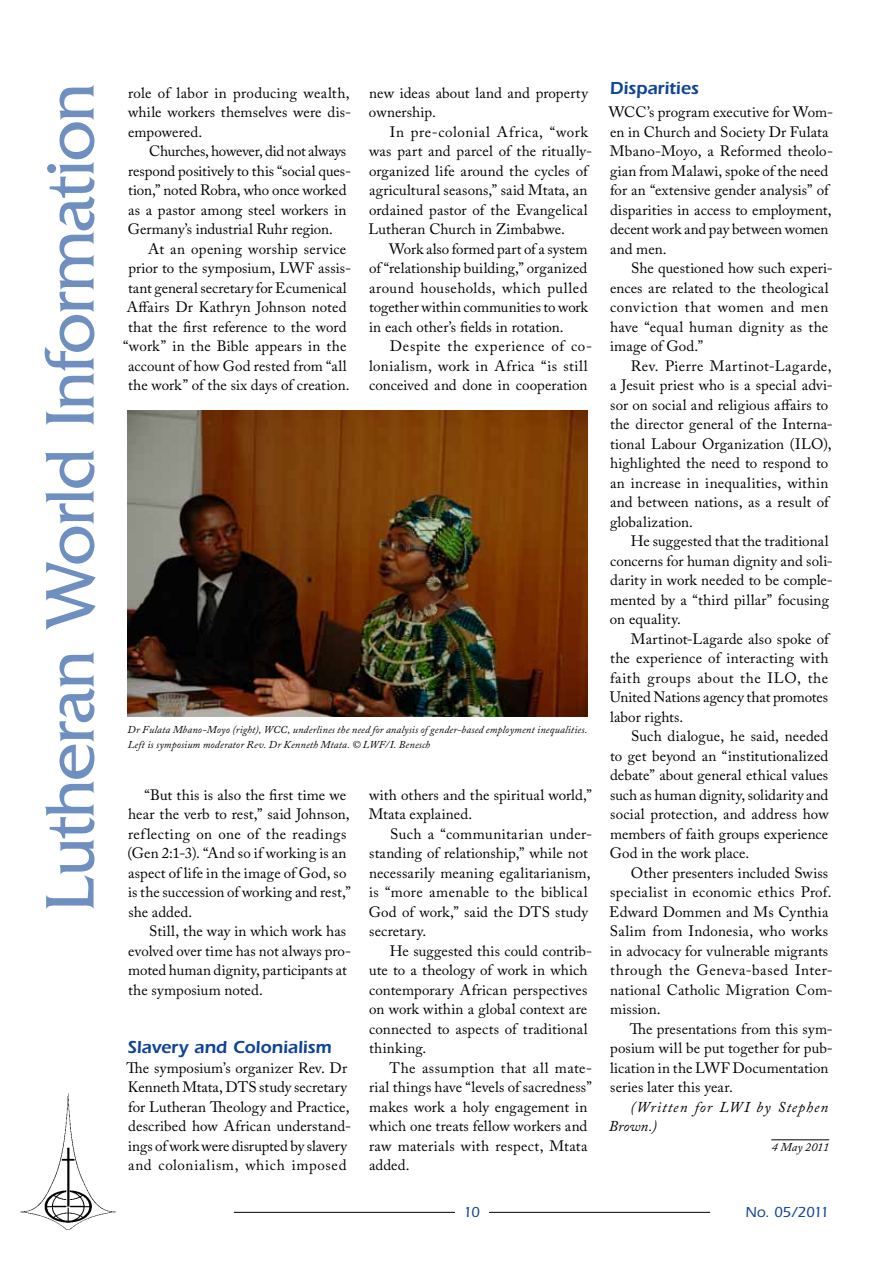
<style>
.page{position:relative;width:893px;height:1263px;background:#fff}
.page>*{position:absolute;margin:0;border:0;box-sizing:border-box;transform-origin:0 0}
.t1{font:72px "Friz Quadrata";letter-spacing:-.02em;color:#6f8fc0}
.t2{font:600 18px "Itc Eras";letter-spacing:-.005em;color:#0f4496}
.t3{font:15px/19.5px "Adobe Caslon Pro";letter-spacing:.01em;color:#000}
.t4{font:italic 15px/19.5px "Adobe Caslon Pro";letter-spacing:.06em;color:#000}
.t5{font:500 15px "Itc Eras";letter-spacing:-.05em;color:#0f4496}
.t6{font:italic 12px "Adobe Caslon Pro";letter-spacing:.005em;color:#000}
.t7{font:italic 10.5px/15px "Adobe Caslon Pro";letter-spacing:.015em;color:#000}
</style>
<div class="page">
<hr style="left:489px;top:1212px;width:221px;height:1px;background:#000">
<hr style="left:234px;top:1212px;width:221px;height:1px;background:#000">
<img style="left:20px;top:1093px;width:96px;height:137px">
<hr style="left:771px;top:1139px;width:58px;height:1px;background:#000">
<img style="left:128px;top:410px;width:460px;height:306px">
<h1 class="t1" style="left:30px;top:912px;width:830px;rotate:-90deg">Lutheran World Information</h1>
<p class="t3" style="left:128px;top:83px;width:225px;text-align:justify">role of labor in producing wealth, while workers themselves were dis&shy;empowered.</p>
<p class="t3" style="left:369px;top:83px;width:220px">new ideas about land and property ownership.</p>
<p class="t3" style="left:368px;top:122px;width:225px;text-indent:21px">In pre-colonial Africa, “work was part and parcel of the ritually&shy;organized life around the cycles of agricultural seasons,” said Mtata, an ordained pastor of the Evangelical Lutheran Church in Zimbabwe.</p>
<p class="t3" style="left:369px;top:239px;width:220px;text-align:justify;text-indent:20px">Work also formed part of a system of “relationship building,” organized around households, which pulled together within communities to work in each other’s fields in rotation.</p>
<p class="t3" style="left:369px;top:336px;width:224px;text-indent:21px">Despite the experience of co&shy;lonialism, work in Africa “is still conceived and done in cooperation</p>
<p class="t3" style="left:128px;top:141px;width:225px;text-indent:21px">Churches, however, did not always respond positively to this “social ques&shy;tion,” noted Robra, who once worked as a pastor among steel workers in Germany’s industrial Ruhr region.</p>
<p class="t3" style="left:148px;top:239px;width:200px">At an opening worship service</p>
<p class="t3" style="left:128px;top:258px;width:224px">prior to the symposium, LWF assis-</p>
<p class="t3" style="left:128px;top:278px;width:220px">tant general secretary for Ecumenical</p>
<p class="t3" style="left:127px;top:297px;width:221px">Affairs Dr Kathryn Johnson noted</p>
<p class="t3" style="left:128px;top:317px;width:220px">that the first reference to the word</p>
<p class="t3" style="left:123px;top:336px;width:225px">“work” in the Bible appears in the</p>
<p class="t3" style="left:128px;top:356px;width:220px">account of how God rested from “all</p>
<p class="t3" style="left:128px;top:375px;width:223px">the work” of the six days of creation.</p>
<p class="t7" style="left:128px;top:722px;width:461px">Dr Fulata Mbano-Moyo (right), WCC, underlines the need for analysis of gender-based employment inequalities.<br>Left is symposium moderator Rev. Dr Kenneth Mtata. © LWF/I. Benesch</p>
<p class="t3" style="left:369px;top:785px;width:225px">with others and the spiritual world,”<br>Mtata explained.</p>
<p class="t3" style="left:369px;top:824px;width:225px;text-indent:21px">Such a “communitarian under&shy;standing of relationship,” while not necessarily meaning egalitarianism, is “more amenable to the biblical<br>God of work,” said the DTS study secretary.</p>
<p class="t3" style="left:369px;top:941px;width:225px;text-indent:21px">He suggested this could contrib&shy;ute to a theology of work in which contemporary African perspectives on work within a global context are connected to aspects of traditional thinking.</p>
<p class="t3" style="left:369px;top:1058px;width:225px;text-indent:21px">The assumption that all mate&shy;rial things have “levels of sacredness” makes work a holy engagement in which one treats fellow workers and raw materials with respect, Mtata added.</p>
<p class="t3" style="left:127px;top:785px;width:225px;text-indent:17px">“But this is also the first time we hear the verb to rest,” said Johnson, reflecting on one of the readings (Gen 2:1-3). “And so if working is an aspect of life in the image of God, so is the succession of working and rest,” she added.</p>
<p class="t3" style="left:128px;top:921px;width:224px;text-indent:21px">Still, the way in which work has evolved over time has not always pro&shy;moted human dignity, participants at the symposium noted.</p>
<p class="t2" style="left:128px;top:1037px;width:206px">Slavery and Colonialism</p>
<p class="t3" style="left:127px;top:1058px;width:226px">The symposium’s organizer Rev. Dr Kenneth Mtata, DTS study secretary for Lutheran Theology and Practice, described how African understand&shy;ings of work were disrupted by slavery and colonialism, which imposed</p>
<p class="t2" style="left:610px;top:78px;width:91px">Disparities</p>
<p class="t3" style="left:609px;top:102px;width:226px">WCC’s program executive for Wom&shy;en in Church and Society Dr Fulata<br>Mbano-Moyo, a Reformed theolo&shy;gian from Malawi, spoke of the need for an “extensive gender analysis” of disparities in access to employment, decent work and pay between women and men.</p>
<p class="t3" style="left:610px;top:258px;width:224px;text-indent:21px">She questioned how such experi&shy;ences are related to the theological conviction that women and men have “equal human dignity as the image of God.”</p>
<p class="t3" style="left:610px;top:356px;width:225px;text-indent:21px">Rev. Pierre Martinot-Lagarde, a Jesuit priest who is a special advi&shy;sor on social and religious affairs to the director general of the Interna&shy;tional Labour Organization (ILO), highlighted the need to respond to an increase in inequalities, within and between nations, as a result of globalization.</p>
<p class="t3" style="left:610px;top:531px;width:225px;text-indent:21px">He suggested that the traditional concerns for human dignity and soli&shy;darity in work needed to be comple&shy;mented by a “third pillar” focusing on equality.</p>
<p class="t3" style="left:610px;top:629px;width:221px;text-align:justify;text-indent:21px">Martinot-Lagarde also spoke of the experience of interacting with faith groups about the ILO, the United Nations agency that promotes labor rights.</p>
<p class="t3" style="left:610px;top:726px;width:221px;text-align:justify;text-indent:21px">Such dialogue, he said, needed to get beyond an “institutionalized debate” about general ethical values such as human dignity, solidarity and social protection, and address how members of faith groups experience God in the work place.</p>
<p class="t3" style="left:609px;top:863px;width:225px;text-indent:22px">Other presenters included Swiss specialist in economic ethics Prof.<br>Edward Dommen and Ms Cynthia<br>Salim from Indonesia, who works in advocacy for vulnerable migrants through the Geneva-based Inter&shy;national Catholic Migration Com&shy;mission.</p>
<p class="t3" style="left:610px;top:1019px;width:224px;text-indent:20px">The presentations from this sym&shy;posium will be put together for pub&shy;lication in the LWF Documentation series later this year.</p>
<p class="t4" style="left:609px;top:1097px;width:221px;text-indent:22px">(Written for LWI by Stephen<br>Brown.)</p>
<p class="t6" style="left:772px;top:1139px;width:59px">4 May 2011</p>
<p class="t5" style="left:463px;top:1203px;width:18px">10</p>
<p class="t5" style="left:745px;top:1203px;width:85px">No. 05/2011</p>
</div>
